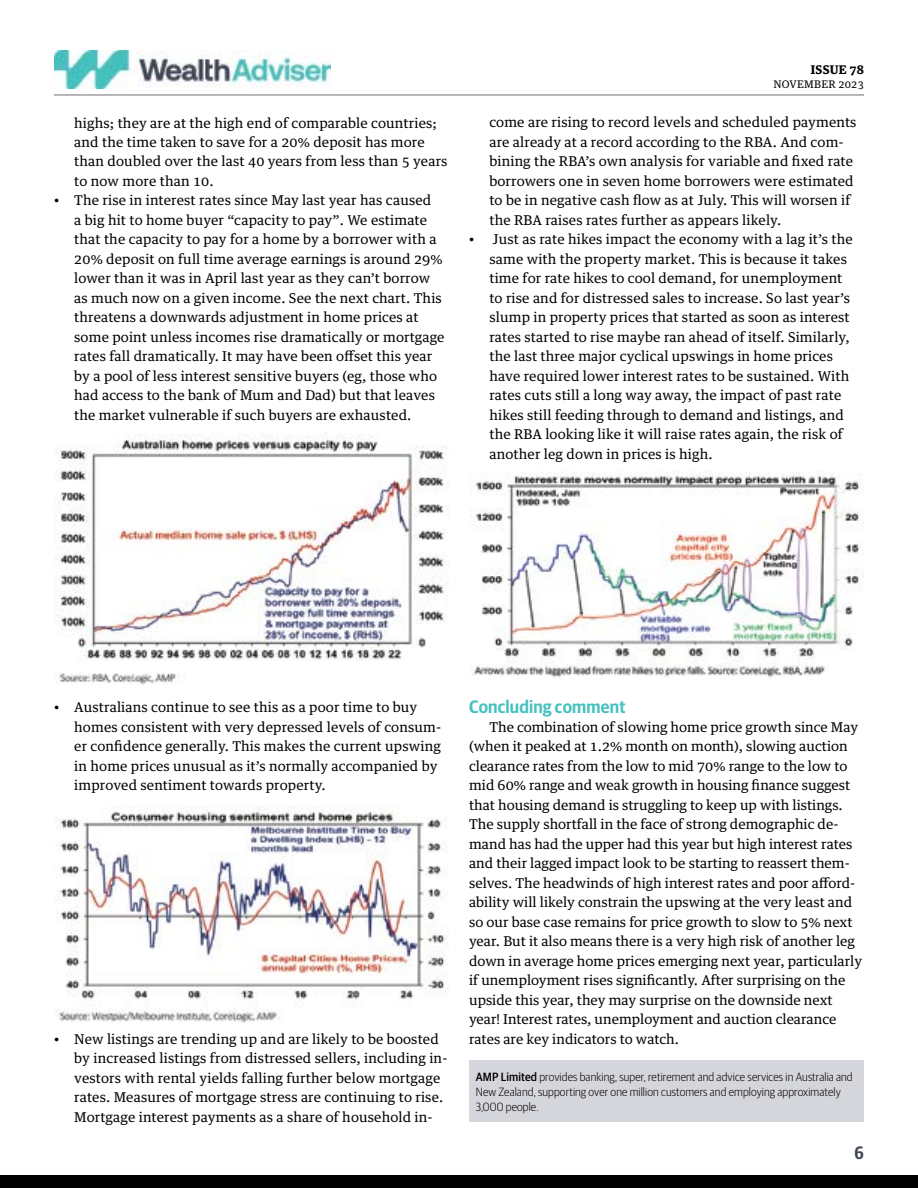
<style>
.page{position:relative;width:918px;height:1188px;background:#fff}
.page>*{position:absolute;margin:0;border:0;box-sizing:border-box;transform-origin:0 0}
.t1{font:600 18px "Guardian Sans Narrow";letter-spacing:.01em;color:#45c1bf}
.t2{font:600 18px "Guardian Sans Cond";color:#414656}
.t3{font:13.5px/19.5px "Guardian Egyptian Text";letter-spacing:.01em;color:#000}
.t4{font:300 12px/15px "Guardian Sans Narrow";letter-spacing:.01em;color:#000}
.t5{font:700 12px "Guardian Egyptian Text";letter-spacing:.02em;color:#000}
.t6{font:10.5px "Guardian Egyptian Text";letter-spacing:.025em;color:#000}
.s1{font-weight:500}
</style>
<div class="page">
<div style="left:469px;top:1060px;width:394px;height:62px;background:#d5d6dc"></div>
<img style="left:54px;top:433px;width:395px;height:252px">
<img style="left:472px;top:471px;width:392px;height:207px">
<img style="left:55px;top:806px;width:394px;height:217px">
<div style="left:0;top:1175px;width:918px;height:13px;background:#000"></div>
<hr style="left:54px;top:95px;width:810px;height:1px;background:#6d6e71">
<img style="left:54px;top:51px;width:276px;height:37px">
<p class="t3" style="left:74px;top:112px;width:375px">highs; they are at the high end of comparable countries; and the time taken to save for a 20% deposit has more than doubled over the last 40 years from less than 5 years to now more than 10.</p>
<p class="t3" style="left:74px;top:190px;width:372px;text-indent:-20px">• The rise in interest rates since May last year has caused<br>a big hit to home buyer “capacity to pay”. We estimate that the capacity to pay for a home by a borrower with a 20% deposit on full time average earnings is around 29% lower than it was in April last year as they can’t borrow as much now on a given income. See the next chart. This threatens a downwards adjustment in home prices at some point unless incomes rise dramatically or mortgage rates fall dramatically. It may have been offset this year by a pool of less interest sensitive buyers (eg, those who had access to the bank of Mum and Dad) but that leaves the market vulnerable if such buyers are exhausted.</p>
<p class="t5" style="left:811px;top:60px;width:55px">ISSUE 78</p>
<p class="t6" style="left:774px;top:75px;width:92px">NOVEMBER 2023</p>
<p class="t3" style="left:489px;top:111px;width:369px">come are rising to record levels and scheduled payments are already at a record according to the RBA. And com&shy;bining the RBA’s own analysis for variable and fixed rate borrowers one in seven home borrowers were estimated to be in negative cash flow as at July. This will worsen if the RBA raises rates further as appears likely.</p>
<p class="t3" style="left:489px;top:228px;width:365px;text-indent:-20px">• Just as rate hikes impact the economy with a lag it’s the same with the property market. This is because it takes time for rate hikes to cool demand, for unemployment to rise and for distressed sales to increase. So last year’s slump in property prices that started as soon as interest rates started to rise maybe ran ahead of itself. Similarly, the last three major cyclical upswings in home prices have required lower interest rates to be sustained. With rates cuts still a long way away, the impact of past rate hikes still feeding through to demand and listings, and the RBA looking like it will raise rates again, the risk of another leg down in prices is high.</p>
<p class="t3" style="left:74px;top:696px;width:369px;text-indent:-20px">• Australians continue to see this as a poor time to buy homes consistent with very depressed levels of consum&shy;er confidence generally. This makes the current upswing in home prices unusual as it’s normally accompanied by improved sentiment towards property.</p>
<p class="t3" style="left:74px;top:1028px;width:375px;text-indent:-20px">• New listings are trending up and are likely to be boosted by increased listings from distressed sellers, including in&shy;vestors with rental yields falling further below mortgage rates. Measures of mortgage stress are continuing to rise.<br>Mortgage interest payments as a share of household in-</p>
<h1 class="t1" style="left:469px;top:693px;width:158px">Concluding comment</h1>
<p class="t3" style="left:469px;top:716px;width:395px;text-indent:20px">The combination of slowing home price growth since May (when it peaked at 1.2% month on month), slowing auction clearance rates from the low to mid 70% range to the low to mid 60% range and weak growth in housing finance suggest that housing demand is struggling to keep up with listings.<br>The supply shortfall in the face of strong demographic de&shy;mand has had the upper had this year but high interest rates and their lagged impact look to be starting to reassert them&shy;selves. The headwinds of high interest rates and poor afford&shy;ability will likely constrain the upswing at the very least and so our base case remains for price growth to slow to 5% next year. But it also means there is a very high risk of another leg down in average home prices emerging next year, particularly if unemployment rises significantly. After surprising on the upside this year, they may surprise on the downside next year! Interest rates, unemployment and auction clearance rates are key indicators to watch.</p>
<p class="t4" style="left:476px;top:1069px;width:378px"><span class="s1">AMP Limited</span> provides banking, super, retirement and advice services in Australia and<br>New Zealand, supporting over one million customers and employing approximately<br>3,000 people.</p>
<h1 class="t2" style="left:855px;top:1140px;width:11px">6</h1>
</div>
